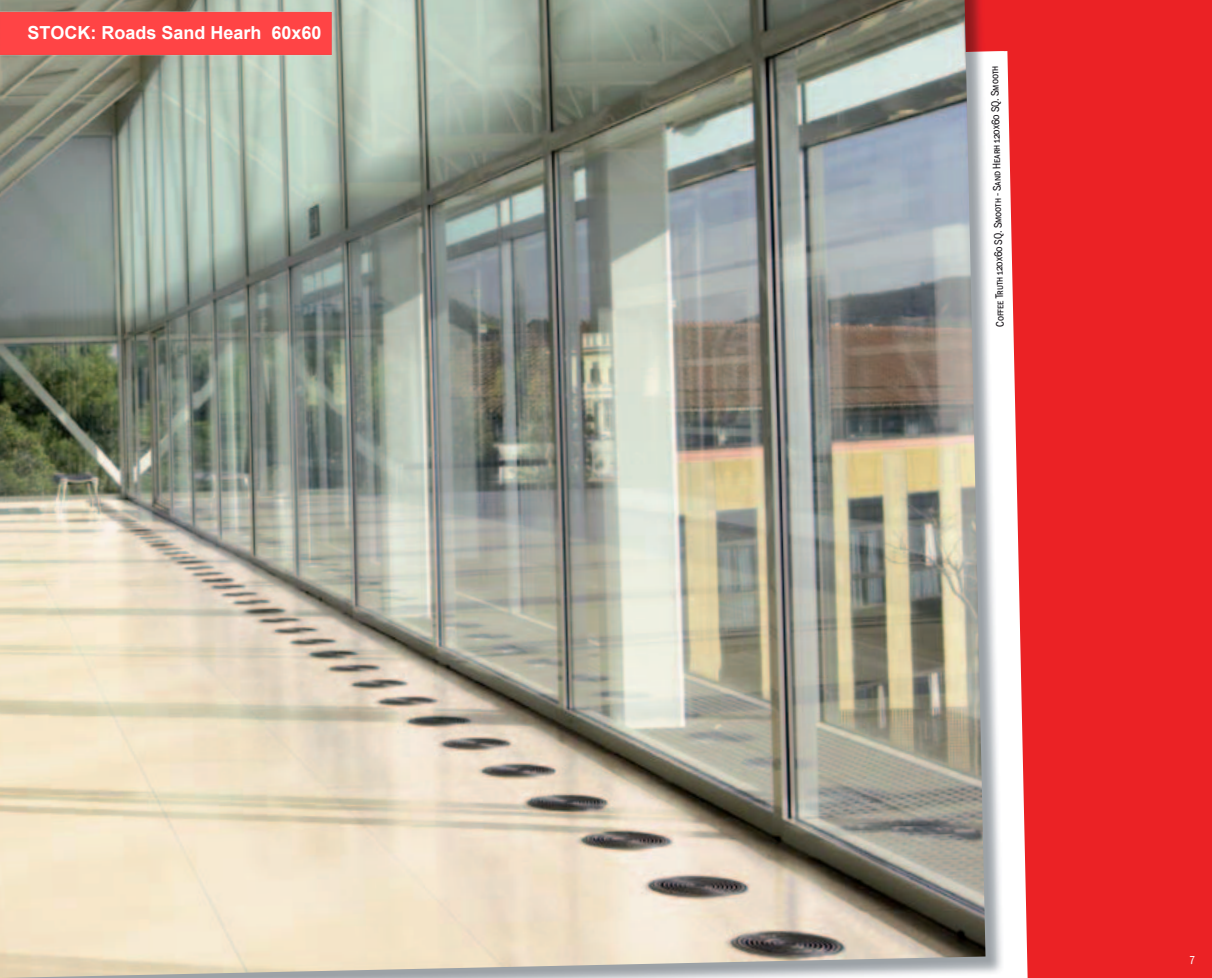
<style>
.page{position:relative;width:1212px;height:978px;background:#fff}
.page>*{position:absolute;margin:0;border:0;box-sizing:border-box;transform-origin:0 0}
.t1{font:700 18px "Arial";color:#fff}
.t2{font:12px "Franklin Got URWSCT Boo Con";color:#fff}
.t3{font:11.25px "Franklin Got URWSCT Boo Con";color:#0e0b10}
.s1{font-style:inherit}
</style>
<div class="page">
<div style="left:427px;top:0;width:785px;height:978px;background:#eb2225"></div>
<svg style="left:1004px;top:51px;width:23px;height:927px;fill:#fff"></svg>
<img style="left:985px;top:51px;width:19px;height:927px">
<img style="left:0;top:0;width:985px;height:978px">
<img style="left:0;top:2px;width:344px;height:76px">
<h1 class="t1" style="left:27px;top:20px;width:296px">STOCK: Roads <span class="s1">Sand Hearh</span> 60x60</h1>
<p class="t3" style="left:992px;top:327px;width:263px;rotate:-91deg">Coffee Truth 120x60 SQ. Smooth - Sand Hearh 120x60 SQ. Smooth</p>
<p class="t2" style="left:1190px;top:950px;width:6px">7</p>
</div>
